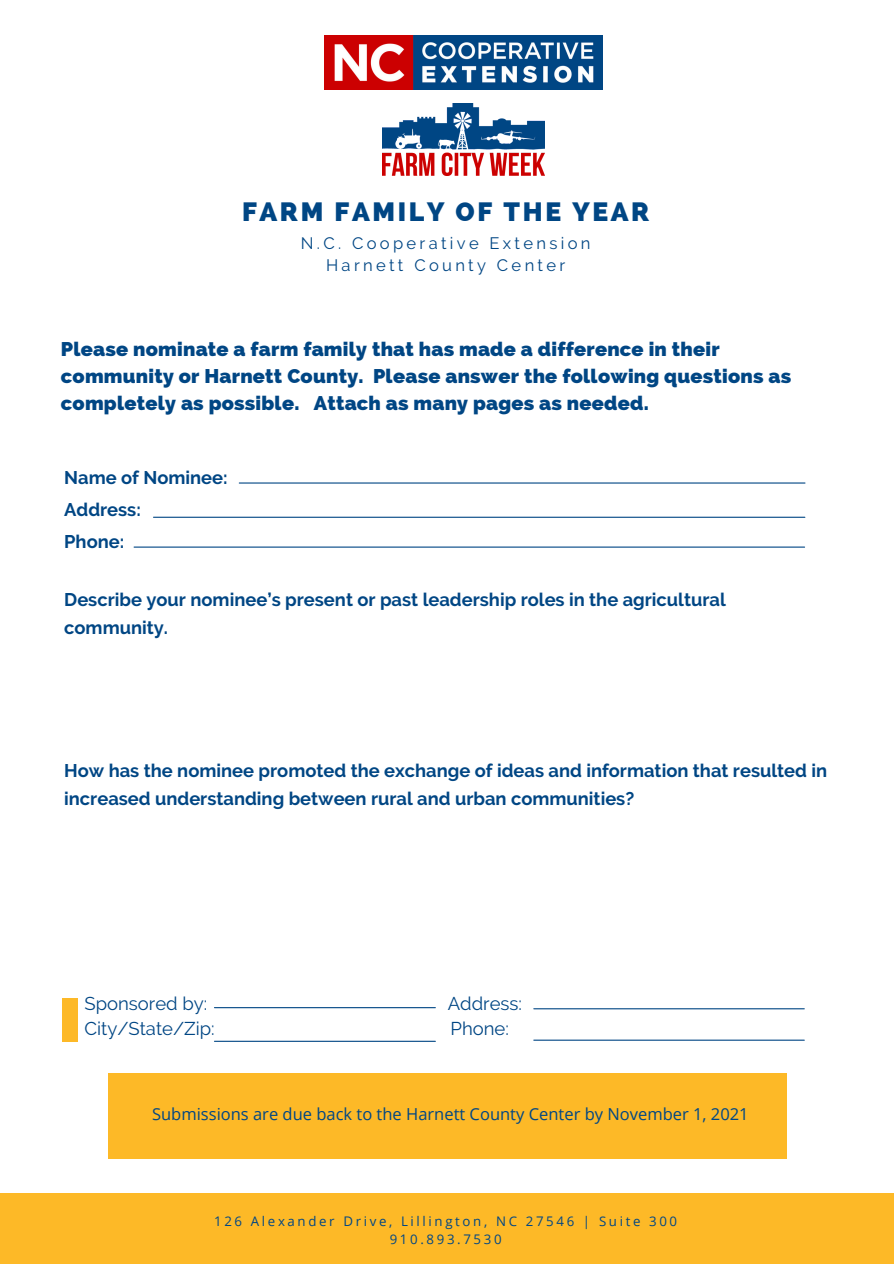
<style>
.page{position:relative;width:894px;height:1264px;background:#fff}
.page>*{position:absolute;margin:0;border:0;box-sizing:border-box;transform-origin:0 0}
.t1{font:800 26.55px "Raleway";letter-spacing:.1em;color:#004684}
.t2{font:800 19.8px/27px "Raleway";letter-spacing:.01em;color:#004684}
.t3{font:18.45px "Raleway";color:#004684}
.t4{font:700 18.3px/28.5px "Raleway";color:#004684}
.t5{font:16.5px "Open Sans";color:#004684}
.t6{font:16.5px "Raleway";letter-spacing:.2em;color:#004684}
.t7{font:13.2px "Open Sans";letter-spacing:.2em;color:#004684}
</style>
<div class="page">
<div style="left:63px;top:997px;width:14px;height:44px;background:#fdb927"></div>
<div style="left:108px;top:1073px;width:678px;height:84px;background:#fdb927"></div>
<div style="left:0;top:1193px;width:893px;height:70px;background:#fdb927"></div>
<img style="left:383px;top:104px;width:161px;height:72px">
<img style="left:324px;top:35px;width:278px;height:54px">
<hr style="left:239px;top:482px;width:565px;height:1px;background:#004684">
<hr style="left:153px;top:516px;width:651px;height:2px;background:#004684">
<hr style="left:134px;top:546px;width:670px;height:1px;background:#004684">
<hr style="left:533px;top:1039px;width:271px;height:1px;background:#004684">
<hr style="left:214px;top:1040px;width:221px;height:1px;background:#004684">
<hr style="left:533px;top:1008px;width:271px;height:1px;background:#004684">
<hr style="left:214px;top:1007px;width:221px;height:1px;background:#004684">
<p class="t1" style="left:242px;top:196px;width:409px">FARM FAMILY OF THE YEAR</p>
<p class="t6" style="left:301px;top:233px;width:291px">N.C. Cooperative Extension</p>
<p class="t6" style="left:326px;top:255px;width:241px">Harnett County Center</p>
<p class="t2" style="left:61px;top:336px;width:731px">Please nominate a farm family that has made a difference in their community or Harnett County. Please answer the following questions as completely as possible. Attach as many pages as needed.</p>
<p class="t4" style="left:64px;top:463px;width:165px">Name of Nominee:</p>
<p class="t4" style="left:64px;top:495px;width:78px">Address:</p>
<p class="t4" style="left:64px;top:527px;width:62px">Phone:</p>
<p class="t4" style="left:64px;top:585px;width:663px">Describe your nominee’s present or past leadership roles in the agricultural community.</p>
<p class="t4" style="left:64px;top:756px;width:764px">How has the nominee promoted the exchange of ideas and information that resulted in increased understanding between rural and urban communities?</p>
<p class="t3" style="left:84px;top:992px;width:124px">Sponsored by:</p>
<p class="t3" style="left:447px;top:992px;width:76px">Address:</p>
<p class="t3" style="left:84px;top:1017px;width:132px">City/State/Zip:</p>
<p class="t3" style="left:450px;top:1017px;width:60px">Phone:</p>
<p class="t5" style="left:152px;top:1102px;width:598px">Submissions are due back to the Harnett County Center by November 1, 2021</p>
<p class="t7" style="left:214px;top:1211px;width:464px">126 Alexander Drive, Lillington, NC 27546 | Suite 300</p>
<p class="t7" style="left:389px;top:1229px;width:113px">910.893.7530</p>
</div>
